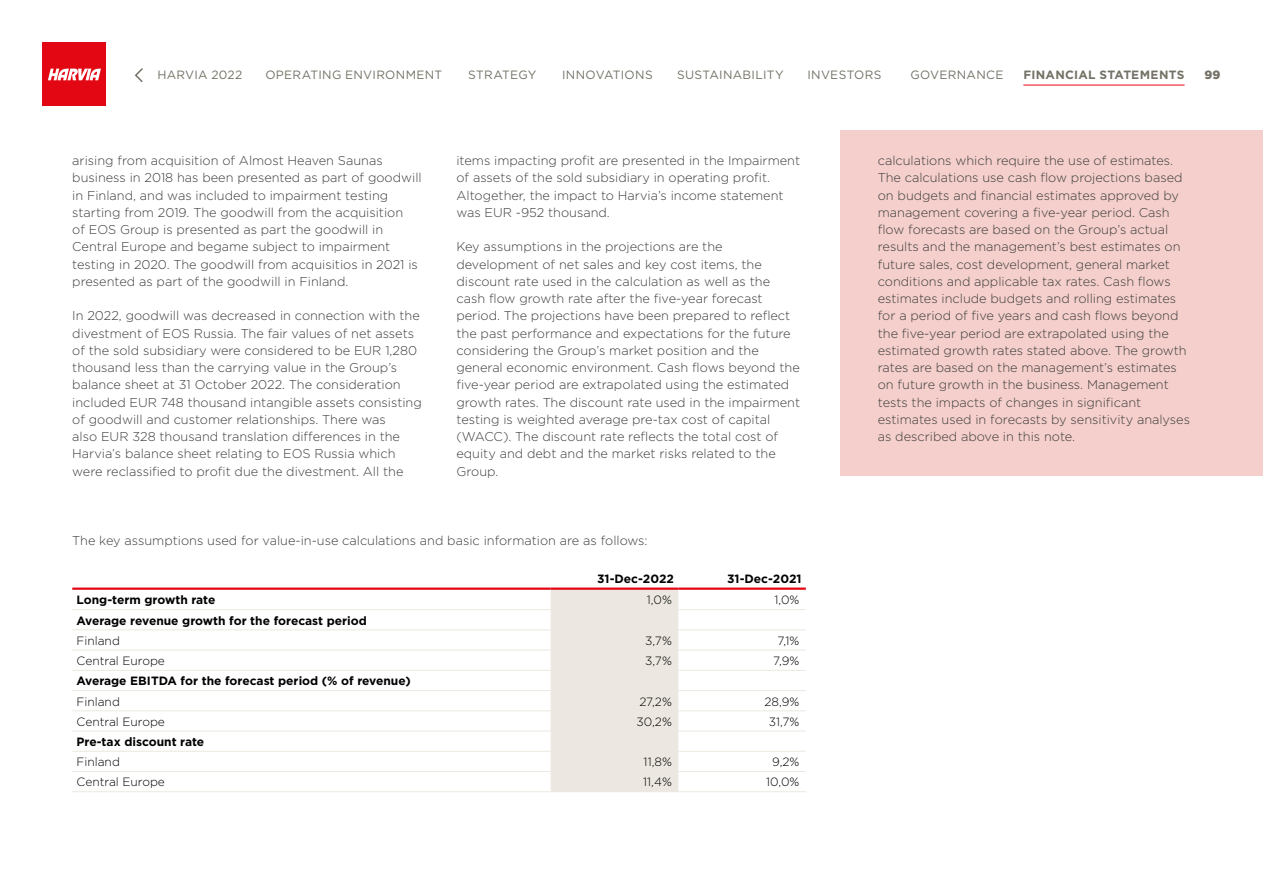
<style>
.page{position:relative;width:1263px;height:893px;background:#fff}
.page>*{position:absolute;margin:0;border:0;box-sizing:border-box;transform-origin:0 0}
.t1{font:300 12.75px/17.2px "Gotham";color:#3c3c3b}
.t2{font:700 12px "Gotham";color:#000}
.t3{font:300 12px "Gotham";color:#000}
.t4{font:12px "Gotham";letter-spacing:.025em;color:#747266}
.t5{font:700 12px "Gotham";letter-spacing:.02em;color:#747266}
.t6{font:900 12px "Gotham";color:#747266}
</style>
<div class="page">
<div style="left:840px;top:131px;width:423px;height:345px;background:#f4cfcb"></div>
<div style="left:551px;top:590px;width:127px;height:201px;background:#ece8e1"></div>
<hr style="left:72px;top:587px;width:479px;height:3px;background:#e30613">
<hr style="left:72px;top:609px;width:479px;height:1px;background:#ece8e1">
<hr style="left:551px;top:609px;width:127px;height:1px;background:#ece8e1">
<hr style="left:678px;top:609px;width:128px;height:1px;background:#ece8e1">
<hr style="left:72px;top:629px;width:479px;height:1px;background:#ece8e1">
<hr style="left:551px;top:629px;width:127px;height:1px;background:#ece8e1">
<hr style="left:678px;top:629px;width:128px;height:1px;background:#ece8e1">
<hr style="left:72px;top:650px;width:479px;height:1px;background:#ece8e1">
<hr style="left:551px;top:650px;width:127px;height:1px;background:#ece8e1">
<hr style="left:678px;top:650px;width:128px;height:1px;background:#ece8e1">
<hr style="left:72px;top:670px;width:479px;height:1px;background:#ece8e1">
<hr style="left:551px;top:670px;width:127px;height:1px;background:#ece8e1">
<hr style="left:678px;top:670px;width:128px;height:1px;background:#ece8e1">
<hr style="left:72px;top:690px;width:479px;height:1px;background:#ece8e1">
<hr style="left:551px;top:690px;width:127px;height:1px;background:#ece8e1">
<hr style="left:678px;top:690px;width:128px;height:1px;background:#ece8e1">
<hr style="left:72px;top:710px;width:479px;height:1px;background:#ece8e1">
<hr style="left:551px;top:710px;width:127px;height:1px;background:#ece8e1">
<hr style="left:678px;top:710px;width:128px;height:1px;background:#ece8e1">
<hr style="left:72px;top:731px;width:479px;height:1px;background:#ece8e1">
<hr style="left:551px;top:731px;width:127px;height:1px;background:#ece8e1">
<hr style="left:678px;top:731px;width:128px;height:1px;background:#ece8e1">
<hr style="left:72px;top:751px;width:479px;height:1px;background:#ece8e1">
<hr style="left:551px;top:751px;width:127px;height:1px;background:#ece8e1">
<hr style="left:678px;top:751px;width:128px;height:1px;background:#ece8e1">
<hr style="left:72px;top:771px;width:479px;height:1px;background:#ece8e1">
<hr style="left:551px;top:771px;width:127px;height:1px;background:#ece8e1">
<hr style="left:678px;top:771px;width:128px;height:1px;background:#ece8e1">
<hr style="left:72px;top:791px;width:479px;height:1px;background:#ece8e1">
<hr style="left:551px;top:791px;width:127px;height:1px;background:#ece8e1">
<hr style="left:678px;top:791px;width:128px;height:1px;background:#ece8e1">
<hr style="left:551px;top:587px;width:127px;height:3px;background:#e30613">
<hr style="left:678px;top:587px;width:128px;height:3px;background:#e30613">
<div style="left:43px;top:43px;width:63px;height:63px;background:#e30613"></div>
<svg style="left:48px;top:69px;width:53px;height:11px"></svg>
<svg style="left:134px;top:68px;width:9px;height:15px"></svg>
<hr style="left:1023px;top:85px;width:161px;height:1px;background:#e30613">
<p class="t4" style="left:157px;top:67px;width:87px">HARVIA 2022</p>
<p class="t4" style="left:265px;top:67px;width:178px">OPERATING ENVIRONMENT</p>
<p class="t4" style="left:468px;top:67px;width:70px">STRATEGY</p>
<p class="t4" style="left:562px;top:67px;width:92px">INNOVATIONS</p>
<p class="t4" style="left:677px;top:67px;width:108px">SUSTAINABILITY</p>
<p class="t4" style="left:807px;top:67px;width:76px">INVESTORS</p>
<p class="t4" style="left:910px;top:67px;width:95px">GOVERNANCE</p>
<p class="t5" style="left:1023px;top:67px;width:163px">FINANCIAL STATEMENTS</p>
<p class="t6" style="left:1204px;top:66px;width:18px">99</p>
<p class="t1" style="left:72px;top:152px;width:351px">arising from acquisition of Almost Heaven Saunas business in 2018 has been presented as part of goodwill in Finland, and was included to impairment testing starting from 2019. The goodwill from the acquisition<br>of EOS Group is presented as part the goodwill in Central Europe and begame subject to impairment testing in 2020. The goodwill from acquisitios in 2021 is presented as part of the goodwill in Finland.</p>
<p class="t1" style="left:72px;top:307px;width:351px">In 2022, goodwill was decreased in connection with the divestment of EOS Russia. The fair values of net assets of the sold subsidiary were considered to be EUR 1,280 thousand less than the carrying value in the Group’s balance sheet at 31 October 2022. The consideration included EUR 748 thousand intangible assets consisting of goodwill and customer relationships. There was<br>also EUR 328 thousand translation differences in the Harvia’s balance sheet relating to EOS Russia which were reclassified to profit due the divestment. All the</p>
<p class="t1" style="left:456px;top:152px;width:345px">items impacting profit are presented in the Impairment of assets of the sold subsidiary in operating profit.<br>Altogether, the impact to Harvia’s income statement was EUR -952 thousand.</p>
<p class="t1" style="left:456px;top:238px;width:345px">Key assumptions in the projections are the development of net sales and key cost items, the discount rate used in the calculation as well as the cash flow growth rate after the five-year forecast period. The projections have been prepared to reflect the past performance and expectations for the future considering the Group’s market position and the general economic environment. Cash flows beyond the five-year period are extrapolated using the estimated growth rates. The discount rate used in the impairment testing is weighted average pre-tax cost of capital (WACC). The discount rate reflects the total cost of equity and debt and the market risks related to the Group.</p>
<p class="t1" style="left:72px;top:531px;width:577px">The key assumptions used for value-in-use calculations and basic information are as follows:</p>
<p class="t2" style="left:597px;top:571px;width:78px">31-Dec-2022</p>
<p class="t2" style="left:727px;top:571px;width:76px">31-Dec-2021</p>
<p class="t2" style="left:77px;top:592px;width:140px">Long-term growth rate</p>
<p class="t3" style="left:647px;top:592px;width:26px">1,0%</p>
<p class="t3" style="left:774px;top:592px;width:26px">1,0%</p>
<p class="t2" style="left:77px;top:612px;width:292px">Average revenue growth for the forecast period</p>
<p class="t3" style="left:77px;top:633px;width:45px">Finland</p>
<p class="t3" style="left:645px;top:633px;width:28px">3,7%</p>
<p class="t3" style="left:777px;top:633px;width:23px">7,1%</p>
<p class="t3" style="left:77px;top:653px;width:90px">Central Europe</p>
<p class="t3" style="left:645px;top:653px;width:28px">3,7%</p>
<p class="t3" style="left:773px;top:653px;width:28px">7,9%</p>
<p class="t2" style="left:77px;top:673px;width:336px">Average EBITDA for the forecast period (% of revenue)</p>
<p class="t3" style="left:77px;top:694px;width:45px">Finland</p>
<p class="t3" style="left:639px;top:694px;width:34px">27,2%</p>
<p class="t3" style="left:764px;top:694px;width:36px">28,9%</p>
<p class="t3" style="left:77px;top:714px;width:90px">Central Europe</p>
<p class="t3" style="left:636px;top:714px;width:37px">30,2%</p>
<p class="t3" style="left:769px;top:714px;width:32px">31,7%</p>
<p class="t2" style="left:77px;top:734px;width:129px">Pre-tax discount rate</p>
<p class="t3" style="left:77px;top:754px;width:45px">Finland</p>
<p class="t3" style="left:644px;top:754px;width:30px">11,8%</p>
<p class="t3" style="left:772px;top:754px;width:29px">9,2%</p>
<p class="t3" style="left:77px;top:775px;width:90px">Central Europe</p>
<p class="t3" style="left:643px;top:775px;width:30px">11,4%</p>
<p class="t3" style="left:766px;top:775px;width:35px">10,0%</p>
<p class="t1" style="left:878px;top:152px;width:314px">calculations which require the use of estimates.<br>The calculations use cash flow projections based on budgets and financial estimates approved by management covering a five-year period. Cash flow forecasts are based on the Group’s actual results and the management’s best estimates on future sales, cost development, general market conditions and applicable tax rates. Cash flows estimates include budgets and rolling estimates for a period of five years and cash flows beyond the five-year period are extrapolated using the estimated growth rates stated above. The growth rates are based on the management’s estimates on future growth in the business. Management tests the impacts of changes in significant estimates used in forecasts by sensitivity analyses as described above in this note.</p>
</div>
